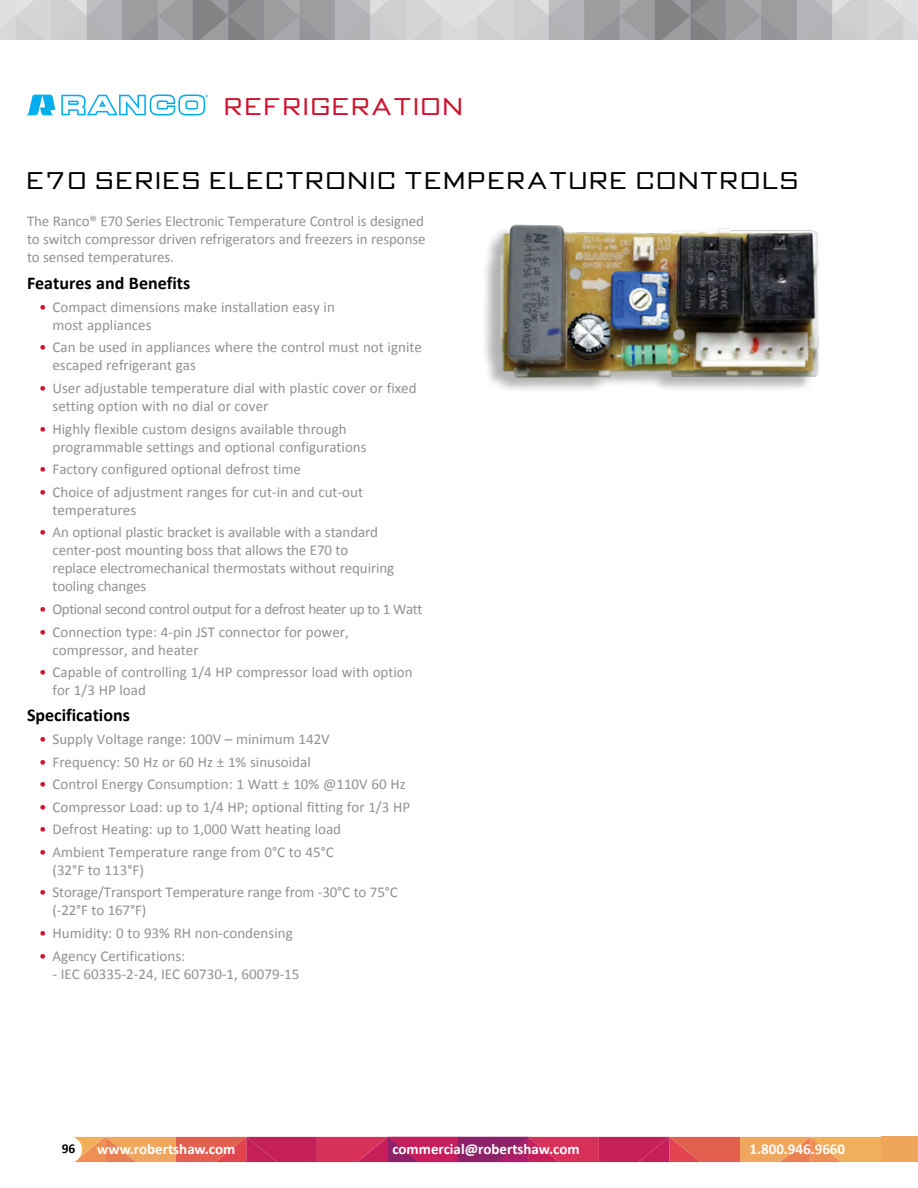
<style>
.page{position:relative;width:918px;height:1188px;background:#fff}
.page>*{position:absolute;margin:0;border:0;box-sizing:border-box;transform-origin:0 0}
.t1{font:24px "Bank Gothic";letter-spacing:.12em;color:#000}
.t2{font:24px "Bank Gothic";letter-spacing:.12em;color:#cd122d}
.t3{font:700 18px "Calibri";color:#000}
.t4{font:15px/18px "Calibri";color:#919195}
.t5{font:700 15px "Calibri";color:#fff}
.t6{font:15px "Calibri";letter-spacing:-.03em;color:#919195}
.t7{font:700 13.5px "Calibri";color:#000}
.s1{color:#cd122d}
</style>
<div class="page">
<img style="left:0;top:0;width:918px;height:40px">
<svg style="left:27px;top:95px;width:28px;height:20px"></svg>
<svg style="left:61px;top:94px;width:147px;height:21px"></svg>
<img style="left:485px;top:224px;width:335px;height:166px">
<svg style="left:75px;top:1137px;width:843px;height:25px;background:#d5565a"></svg>
<div style="left:55px;top:1136px;width:27px;height:27px;background:#fff;border-radius:50%"></div>
<p class="t2" style="left:225px;top:91px;width:239px">REFRIGERATION</p>
<p class="t1" style="left:27px;top:165px;width:772px">E70 SERIES ELECTRONIC TEMPERATURE CONTROLS</p>
<p class="t4" style="left:27px;top:212px;width:400px;text-align:justify">The Ranco® E70 Series Electronic Temperature Control is designed to switch compressor driven refrigerators and freezers in response to sensed temperatures.</p>
<p class="t3" style="left:27px;top:272px;width:165px">Features and Benefits</p>
<p class="t4" style="left:52px;top:298px;width:284px;text-indent:-14px"><span class="s1">•</span> Compact dimensions make installation easy in most appliances</p>
<p class="t4" style="left:52px;top:339px;width:371px;text-indent:-14px"><span class="s1">•</span> Can be used in appliances where the control must not ignite escaped refrigerant gas</p>
<p class="t4" style="left:52px;top:379px;width:366px;text-indent:-14px"><span class="s1">•</span> User adjustable temperature dial with plastic cover or fixed setting option with no dial or cover</p>
<p class="t4" style="left:52px;top:420px;width:316px;text-indent:-14px"><span class="s1">•</span> Highly flexible custom designs available through programmable settings and optional configurations</p>
<p class="t4" style="left:39px;top:460px;width:264px"><span class="s1">•</span> Factory configured optional defrost time</p>
<p class="t4" style="left:52px;top:483px;width:312px;text-indent:-14px"><span class="s1">•</span> Choice of adjustment ranges for cut-in and cut-out temperatures</p>
<p class="t4" style="left:52px;top:523px;width:343px;text-indent:-14px"><span class="s1">•</span> An optional plastic bracket is available with a standard center-post mounting boss that allows the E70 to replace electromechanical thermostats without requiring tooling changes</p>
<p class="t6" style="left:39px;top:600px;width:385px"><span class="s1">•</span> Optional second control output for a defrost heater up to 1 Watt</p>
<p class="t4" style="left:52px;top:623px;width:298px;text-indent:-14px"><span class="s1">•</span> Connection type: 4-pin JST connector for power, compressor, and heater</p>
<p class="t4" style="left:52px;top:663px;width:362px;text-indent:-14px"><span class="s1">•</span> Capable of controlling 1/4 HP compressor load with option for 1/3 HP load</p>
<p class="t3" style="left:27px;top:704px;width:104px">Specifications</p>
<p class="t4" style="left:39px;top:730px;width:292px"><span class="s1">•</span> Supply Voltage range: 100V – minimum 142V</p>
<p class="t4" style="left:39px;top:753px;width:273px"><span class="s1">•</span> Frequency: 50 Hz or 60 Hz ± 1% sinusoidal</p>
<p class="t4" style="left:39px;top:775px;width:368px"><span class="s1">•</span> Control Energy Consumption: 1 Watt ± 10% @110V 60 Hz</p>
<p class="t4" style="left:39px;top:798px;width:373px"><span class="s1">•</span> Compressor Load: up to 1/4 HP; optional fitting for 1/3 HP</p>
<p class="t4" style="left:39px;top:820px;width:304px"><span class="s1">•</span> Defrost Heating: up to 1,000 Watt heating load</p>
<p class="t4" style="left:52px;top:843px;width:283px;text-indent:-14px"><span class="s1">•</span> Ambient Temperature range from 0°C to 45°C (32°F to 113°F)</p>
<p class="t4" style="left:52px;top:884px;width:347px;text-indent:-14px"><span class="s1">•</span> Storage/Transport Temperature range from -30°C to 75°C (-22°F to 167°F)</p>
<p class="t4" style="left:39px;top:924px;width:255px"><span class="s1">•</span> Humidity: 0 to 93% RH non-condensing</p>
<p class="t4" style="left:39px;top:947px;width:148px"><span class="s1">•</span> Agency Certifications:</p>
<p class="t4" style="left:52px;top:965px;width:248px">- IEC 60335-2-24, IEC 60730-1, 60079-15</p>
<p class="t7" style="left:62px;top:1140px;width:15px">96</p>
<p class="t5" style="left:97px;top:1139px;width:140px">www.robertshaw.com</p>
<p class="t5" style="left:392px;top:1139px;width:189px">commercial@robertshaw.com</p>
<p class="t5" style="left:750px;top:1139px;width:97px">1.800.946.9660</p>
</div>
